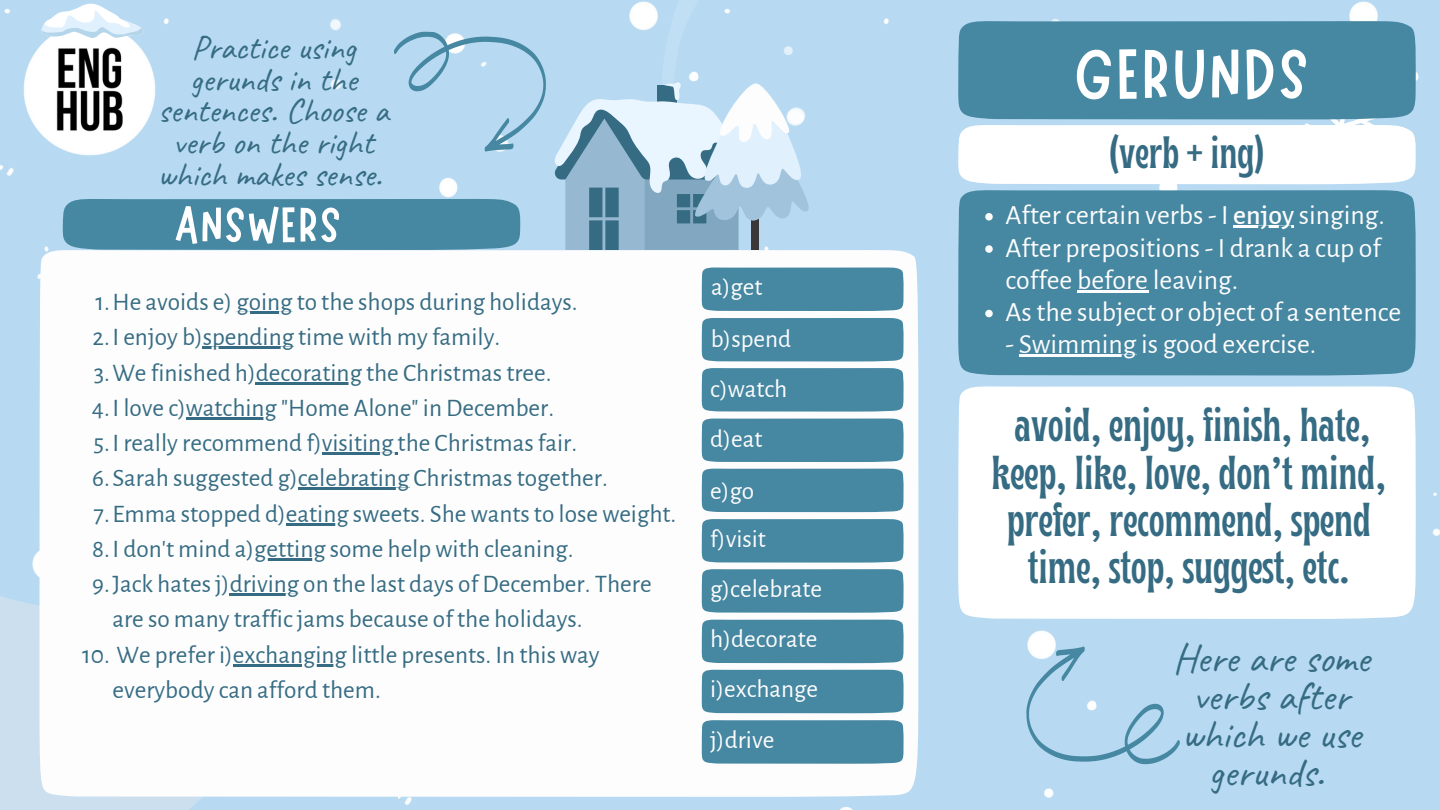
<style>
.page{position:relative;width:1440px;height:810px;background:#b7daf2}
.page>*{position:absolute;margin:0;border:0;box-sizing:border-box;transform-origin:0 0}
.t1{font:71.2px "Marykate";letter-spacing:.035em;color:#fff}
.t2{font:50.1px "Marykate";letter-spacing:.035em;color:#fff}
.t3{font:700 condensed 47.5px/47.2px "Brice";color:#366c83;text-align:center}
.t4{font:700 condensed 45.2px "Brice";color:#366c83}
.t5{font:41.3px/38px "Caveat";color:#366c83;text-align:center}
.t6{font:34.6px/31.8px "Caveat";color:#366c83;text-align:center}
.t7{font:27.8px/32.2px "Alegreya Sans";color:#fdfdfd}
.t8{font:25.3px/35.2px "Alegreya Sans";color:#366c83}
.t9{font:25.3px/50.7px "Alegreya Sans";color:#fdfdfd}
.s1{font-weight:500}
</style>
<div class="page">
<div style="left:0;top:596px;width:203px;height:214px;background:#cbdfef"></div>
<img style="left:5px;top:9px;width:35px;height:164px">
<img style="left:399px;top:630px;width:685px;height:180px">
<svg style="left:958px;top:21px;width:458px;height:163px;background:#8db5c7"></svg>
<div style="left:958px;top:190px;width:458px;height:185px;background:#4687a2"></div>
<svg style="left:985px;top:213px;width:8px;height:8px"></svg>
<hr style="left:1233px;top:226px;width:61px;height:2px;background:#fdfdfd">
<svg style="left:985px;top:245px;width:8px;height:8px"></svg>
<hr style="left:1077px;top:290px;width:71px;height:3px;background:#fdfdfd">
<svg style="left:985px;top:310px;width:8px;height:7px"></svg>
<hr style="left:1019px;top:355px;width:118px;height:2px;background:#fdfdfd">
<div style="left:958px;top:386px;width:458px;height:233px;background:#fff"></div>
<div style="left:39px;top:250px;width:879px;height:547px;background:#fdfdfd"></div>
<div style="left:702px;top:268px;width:202px;height:43px;background:#4687a2"></div>
<div style="left:702px;top:318px;width:202px;height:43px;background:#4687a2"></div>
<div style="left:702px;top:368px;width:202px;height:44px;background:#4687a2"></div>
<div style="left:702px;top:419px;width:202px;height:43px;background:#4687a2"></div>
<div style="left:702px;top:469px;width:202px;height:43px;background:#4687a2"></div>
<div style="left:702px;top:519px;width:202px;height:44px;background:#4687a2"></div>
<div style="left:702px;top:569px;width:202px;height:44px;background:#4687a2"></div>
<div style="left:702px;top:620px;width:202px;height:43px;background:#4687a2"></div>
<div style="left:702px;top:670px;width:202px;height:43px;background:#4687a2"></div>
<div style="left:702px;top:720px;width:202px;height:44px;background:#4687a2"></div>
<hr style="left:236px;top:312px;width:57px;height:2px;background:#366c83">
<hr style="left:203px;top:347px;width:91px;height:2px;background:#366c83">
<hr style="left:256px;top:382px;width:106px;height:2px;background:#366c83">
<hr style="left:186px;top:417px;width:91px;height:3px;background:#366c83">
<hr style="left:322px;top:453px;width:76px;height:2px;background:#366c83">
<hr style="left:298px;top:488px;width:111px;height:2px;background:#366c83">
<hr style="left:286px;top:523px;width:63px;height:2px;background:#366c83">
<hr style="left:254px;top:558px;width:72px;height:3px;background:#366c83">
<hr style="left:230px;top:594px;width:69px;height:2px;background:#366c83">
<hr style="left:233px;top:664px;width:114px;height:2px;background:#366c83">
<svg style="left:1026px;top:647px;width:154px;height:117px"></svg>
<svg style="left:40px;top:1px;width:769px;height:249px"></svg>
<h3 class="t6" style="left:158px;top:31px;width:233px">Practice using gerunds in the sentences. Choose a verb on the right which makes sense.</h3>
<h2 class="t2" style="left:174px;top:192px;width:168px">ANSWERS</h2>
<p class="t8" style="left:95px;top:285px;width:484px">1.He avoids e) going to the shops during holidays.</p>
<p class="t8" style="left:93px;top:320px;width:409px">2.I enjoy b)spending time with my family.</p>
<p class="t8" style="left:94px;top:355px;width:459px">3.We finished h)decorating the Christmas tree.</p>
<p class="t8" style="left:92px;top:391px;width:464px">4.I love c)watching "Home Alone" in December.</p>
<p class="t8" style="left:94px;top:426px;width:485px">5.I really recommend f)visiting the Christmas fair.</p>
<p class="t8" style="left:92px;top:461px;width:517px">6.Sarah suggested g)celebrating Christmas together.</p>
<p class="t8" style="left:94px;top:496px;width:584px">7.Emma stopped d)eating sweets. She wants to lose weight.</p>
<p class="t8" style="left:92px;top:532px;width:483px">8.I don't mind a)getting some help with cleaning.</p>
<p class="t8" style="left:92px;top:567px;width:561px">9.Jack hates j)driving on the last days of December. There</p>
<p class="t8" style="left:112px;top:602px;width:472px">are so many traffic jams because of the holidays.</p>
<p class="t8" style="left:112px;top:637px;width:489px;text-indent:-30px">10. We prefer i)exchanging little presents. In this way everybody can afford them.</p>
<p class="t9" style="left:710px;top:262px;width:82px">a)get b)spend c)watch d)eat</p>
<p class="t9" style="left:710px;top:468px;width:57px;line-height:47.9px">e)go f)visit</p>
<p class="t9" style="left:710px;top:565px;width:113px;line-height:50.2px">g)celebrate h)decorate i)exchange j)drive</p>
<h1 class="t1" style="left:1074px;top:28px;width:237px">GERUNDS</h1>
<h3 class="t4" style="left:1109px;top:134px;width:157px">(verb + ing)</h3>
<p class="t7" style="left:1006px;top:200px;width:397px">After certain verbs - I <span class="s1">enjoy</span> singing.<br>After prepositions - I drank a cup of coffee before leaving.<br>As the subject or object of a sentence</p>
<p class="t7" style="left:1006px;top:329px;width:312px">- Swimming is good exercise.</p>
<h3 class="t3" style="left:992px;top:406px;width:396px">avoid, enjoy, finish, hate, keep, like, love, don’t mind, prefer, recommend, spend time, stop, suggest, etc.</h3>
<h3 class="t5" style="left:1173px;top:640px;width:198px">Here are some verbs after which we use gerunds.</h3>
</div>
